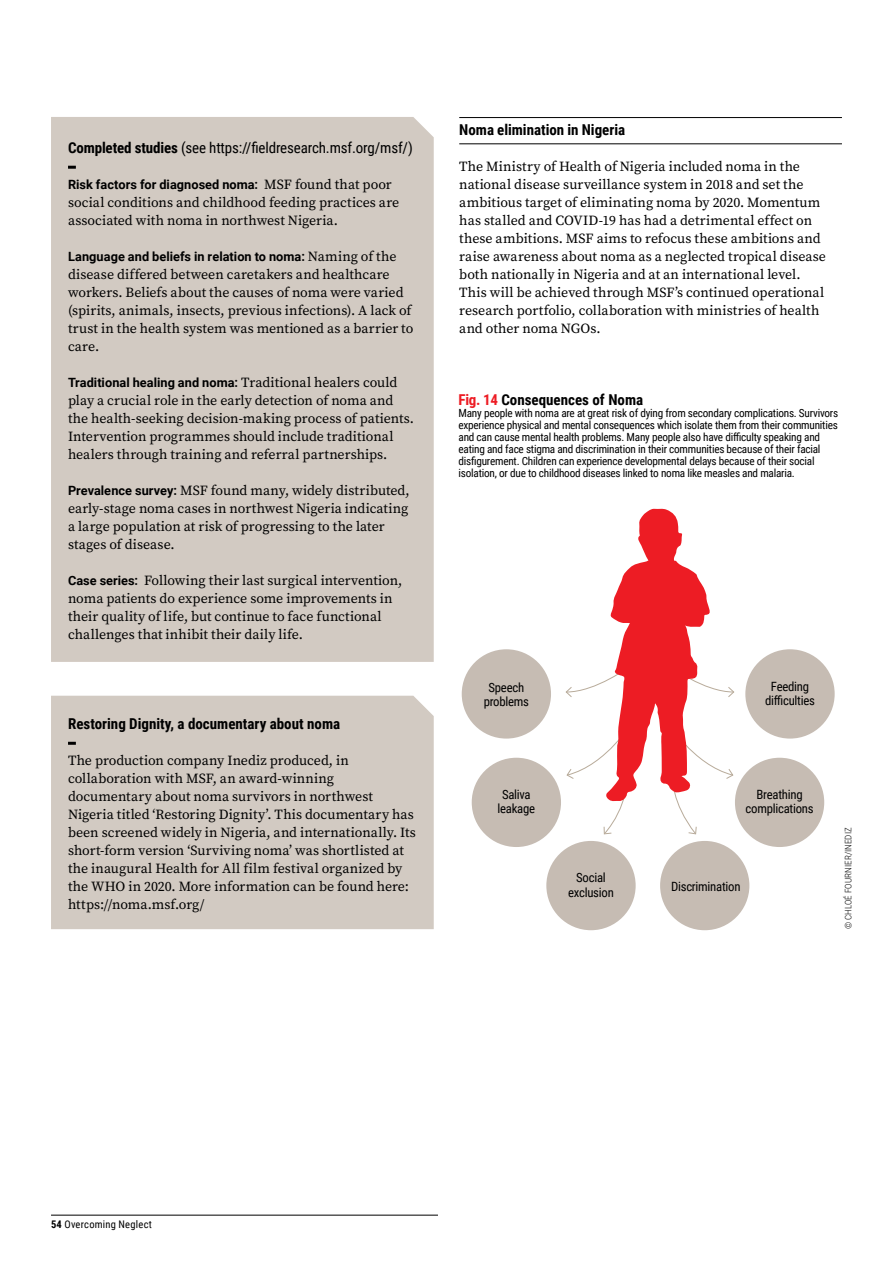
<style>
.page{position:relative;width:893px;height:1263px;background:#fff}
.page>*{position:absolute;margin:0;border:0;box-sizing:border-box;transform-origin:0 0}
.t1{font:700 15px "Roboto Condensed";color:#000}
.t2{font:15px "Roboto Condensed";letter-spacing:-.01em;color:#000}
.t3{font:13.95px/18px "Source Serif Pro";color:#000}
.t4{font:700 12.75px "Roboto";letter-spacing:.005em;color:#000}
.t5{font:12.75px/14.2px "Roboto Condensed";letter-spacing:-.02em;color:#000;text-align:center}
.t6{font:11.25px/12px "Roboto Condensed";letter-spacing:-.02em;color:#000}
.t7{font:10.5px "Roboto Condensed";letter-spacing:.025em;color:#000}
.t8{font:300 9px "Roboto Condensed";letter-spacing:.015em;color:#000}
.s1{font-weight:700}
.s2{font-family:"Source Serif Pro";font-weight:400;font-size:13.95px}
.s3{font-family:"Roboto";font-weight:700;font-size:12.75px}
.s4{color:#ed1c24}
</style>
<div class="page">
<hr style="left:51px;top:1215px;width:387px;height:1px;background:#000">
<hr style="left:459px;top:117px;width:383px;height:1px;background:#000">
<hr style="left:459px;top:143px;width:383px;height:1px;background:#000">
<div style="left:462px;top:649px;width:89px;height:89px;background:#c6bcb3;border-radius:50%"></div>
<div style="left:472px;top:758px;width:89px;height:89px;background:#c6bcb3;border-radius:50%"></div>
<div style="left:546px;top:841px;width:90px;height:89px;background:#c6bcb3;border-radius:50%"></div>
<div style="left:660px;top:841px;width:89px;height:89px;background:#c6bcb3;border-radius:50%"></div>
<div style="left:735px;top:758px;width:89px;height:89px;background:#c6bcb3;border-radius:50%"></div>
<div style="left:745px;top:649px;width:90px;height:89px;background:#c6bcb3;border-radius:50%"></div>
<svg style="left:565px;top:508px;width:169px;height:327px"></svg>
<div style="left:51px;top:696px;width:383px;height:233px;background:#d2cac2"></div>
<svg style="left:68px;top:742px;width:8px;height:3px"></svg>
<div style="left:51px;top:117px;width:383px;height:545px;background:#d2cac2"></div>
<svg style="left:68px;top:166px;width:8px;height:3px"></svg>
<p class="t2" style="left:68px;top:137px;width:346px"><span class="s1">Completed studies</span> (see https://fieldresearch.msf.org/msf/)</p>
<p class="t4" style="left:68px;top:179px;width:325px">Risk factors for diagnosed noma: <span class="s2">MSF found that poor</span></p>
<p class="t3" style="left:68px;top:194px;width:333px">social conditions and childhood feeding practices are associated with noma in northwest Nigeria.</p>
<p class="t4" style="left:68px;top:251px;width:330px">Language and beliefs in relation to noma: <span class="s2">Naming of the</span></p>
<p class="t3" style="left:68px;top:266px;width:347px">disease differed between caretakers and healthcare workers. Beliefs about the causes of noma were varied (spirits, animals, insects, previous infections). A lack of trust in the health system was mentioned as a barrier to care.</p>
<p class="t4" style="left:68px;top:377px;width:331px">Traditional healing and noma: <span class="s2">Traditional healers could</span></p>
<p class="t3" style="left:68px;top:392px;width:348px">play a crucial role in the early detection of noma and the health-seeking decision-making process of patients.<br>Intervention programmes should include traditional healers through training and referral partnerships.</p>
<p class="t3" style="left:68px;top:482px;width:343px"><span class="s3">Prevalence survey:</span> MSF found many, widely distributed, early-stage noma cases in northwest Nigeria indicating a large population at risk of progressing to the later stages of disease.</p>
<p class="t3" style="left:68px;top:572px;width:336px"><span class="s3">Case series:</span> Following their last surgical intervention, noma patients do experience some improvements in their quality of life, but continue to face functional challenges that inhibit their daily life.</p>
<p class="t1" style="left:68px;top:717px;width:274px">Restoring Dignity, a documentary about noma</p>
<p class="t3" style="left:68px;top:752px;width:349px">The production company Inediz produced, in collaboration with MSF, an award-winning documentary about noma survivors in northwest Nigeria titled ‘Restoring Dignity’. This documentary has been screened widely in Nigeria, and internationally. Its short-form version ‘Surviving noma’ was shortlisted at the inaugural Health for All film festival organized by the WHO in 2020. More information can be found here: https://noma.msf.org/</p>
<p class="t1" style="left:459px;top:123px;width:167px">Noma elimination in Nigeria</p>
<p class="t3" style="left:459px;top:158px;width:368px">The Ministry of Health of Nigeria included noma in the national disease surveillance system in 2018 and set the ambitious target of eliminating noma by 2020. Momentum has stalled and COVID-19 has had a detrimental effect on these ambitions. MSF aims to refocus these ambitions and raise awareness about noma as a neglected tropical disease both nationally in Nigeria and at an international level.<br>This will be achieved through MSF’s continued operational research portfolio, collaboration with ministries of health and other noma NGOs.</p>
<p class="t1" style="left:459px;top:393px;width:186px"><span class="s4">Fig. 14</span> Consequences of Noma</p>
<p class="t6" style="left:459px;top:408px;width:381px">Many people with noma are at great risk of dying from secondary complications. Survivors experience physical and mental consequences which isolate them from their communities and can cause mental health problems. Many people also have difficulty speaking and eating and face stigma and discrimination in their communities because of their facial disfigurement. Children can experience developmental delays because of their social isolation, or due to childhood diseases linked to noma like measles and malaria.</p>
<p class="t5" style="left:484px;top:681px;width:47px">Speech problems</p>
<p class="t5" style="left:498px;top:788px;width:39px">Saliva leakage</p>
<p class="t5" style="left:765px;top:680px;width:51px">Feeding difficulties</p>
<p class="t5" style="left:746px;top:788px;width:70px">Breathing complications</p>
<p class="t5" style="left:568px;top:872px;width:47px">Social exclusion</p>
<p class="t5" style="left:671px;top:880px;width:71px">Discrimination</p>
<p class="t8" style="left:844px;top:929px;width:103px;rotate:-90deg">© CHLOÉ FOURNIER/INEDIZ</p>
<p class="t7" style="left:51px;top:1220px;width:102px"><span class="s1">54</span> Overcoming Neglect</p>
</div>
